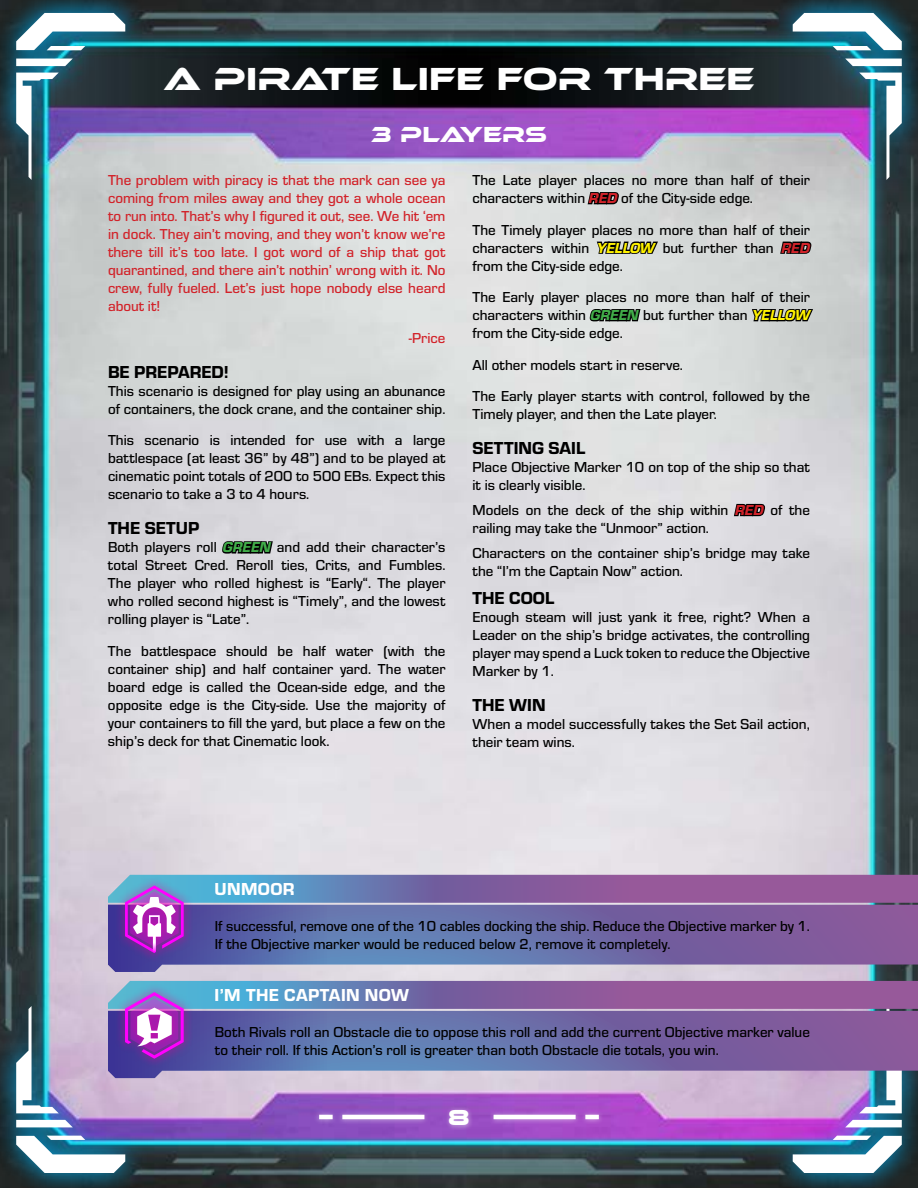
<style>
.page{position:relative;width:918px;height:1188px;background:#fff}
.page>*{position:absolute;margin:0;border:0;box-sizing:border-box;transform-origin:0 0}
.t1{font:33px "Ethnocentric Rg";color:#fff}
.t2{font:22.5px "Ethnocentric Rg";color:#fff}
.t3{font:18px "Eurostile Hea";color:#000}
.t4{font:18px "Eurostile Hea";letter-spacing:.02em;color:#fff}
.t5{font:500 15px/18px "Eurostile";color:#000}
.t6{font:500 15px/18px "Eurostile";color:#d2232a;text-align:justify}
.s1{font-family:"Eurostile Hea Ita";font-weight:400}
</style>
<div class="page">
<img style="left:0;top:0;width:918px;height:1188px">
<svg style="left:0;top:0;width:150px;height:201px;background:#52636e"></svg>
<svg style="left:16px;top:13px;width:109px;height:167px"></svg>
<svg style="left:768px;top:0;width:150px;height:201px;background:#56616f"></svg>
<svg style="left:793px;top:13px;width:109px;height:167px"></svg>
<svg style="left:0;top:985px;width:150px;height:203px;background:#1f3a43"></svg>
<svg style="left:768px;top:1173px;width:150px;height:15px;background:#1b3841"></svg>
<img style="left:16px;top:981px;width:902px;height:192px">
<svg style="left:108px;top:953px;width:810px;height:19px;background:#9091bb"></svg>
<div style="left:115px;top:876px;width:78px;height:87px;background:#ec008c;opacity:.75"></div>
<svg style="left:108px;top:875px;width:810px;height:78px;background:#796dab"></svg>
<h1 class="t1" style="left:164px;top:58px;width:592px">A PIRATE LIFE FOR THREE</h1>
<h2 class="t2" style="left:371px;top:120px;width:177px">3 PLAYERS</h2>
<p class="t6" style="left:108px;top:170px;width:339px">The problem with piracy is that the mark can see ya coming from miles away and they got a whole ocean to run into. That’s why I figured it out, see. We hit ‘em in dock. They ain’t moving, and they won’t know we’re there till it’s too late. I got word of a ship that got quarantined, and there ain’t nothin’ wrong with it. No crew, fully fueled. Let’s just hope nobody else heard about it!</p>
<p class="t6" style="left:409px;top:328px;width:38px">-Price</p>
<p class="t3" style="left:108px;top:359px;width:123px">BE PREPARED!</p>
<p class="t5" style="left:108px;top:381px;width:339px">This scenario is designed for play using an abunance of containers, the dock crane, and the container ship.</p>
<p class="t5" style="left:108px;top:431px;width:339px;text-align:justify">This scenario is intended for use with a large battlespace (at least 36” by 48”) and to be played at cinematic point totals of 200 to 500 EBs. Expect this scenario to take a 3 to 4 hours.</p>
<p class="t3" style="left:108px;top:516px;width:93px">THE SETUP</p>
<p class="t5" style="left:108px;top:538px;width:339px;text-align:justify">Both players roll <span class="s1">GREEN</span> and add their character’s total Street Cred. Reroll ties, Crits, and Fumbles.<br>The player who rolled highest is “Early“. The player who rolled second highest is “Timely”, and the lowest rolling player is “Late”.</p>
<p class="t5" style="left:108px;top:641px;width:339px;text-align:justify">The battlespace should be half water (with the container ship) and half container yard. The water board edge is called the Ocean-side edge, and the opposite edge is the City-side. Use the majority of your containers to fill the yard, but place a few on the ship’s deck for that Cinematic look.</p>
<p class="t5" style="left:472px;top:170px;width:339px">The Late player places no more than half of their characters within <span class="s1">RED</span> of the City-side edge.</p>
<p class="t5" style="left:472px;top:220px;width:339px;text-align:justify">The Timely player places no more than half of their characters within <span class="s1">YELLOW</span> but further than <span class="s1">RED </span>from the City-side edge.</p>
<p class="t5" style="left:472px;top:287px;width:339px;text-align:justify">The Early player places no more than half of their characters within <span class="s1">GREEN</span> but further than <span class="s1">YELLOW </span>from the City-side edge.</p>
<p class="t5" style="left:472px;top:348px;width:339px;line-height:31.5px">All other models start in reserve.<br>The Early player starts with control, followed by the</p>
<p class="t5" style="left:472px;top:404px;width:246px">Timely player, and then the Late player.</p>
<p class="t3" style="left:472px;top:436px;width:114px">SETTING SAIL</p>
<p class="t5" style="left:472px;top:458px;width:339px">Place Objective Marker 10 on top of the ship so that it is clearly visible.</p>
<p class="t5" style="left:472px;top:500px;width:339px">Models on the deck of the ship within <span class="s1">RED</span> of the railing may take the “Unmoor” action.</p>
<p class="t5" style="left:473px;top:543px;width:339px">Characters on the container ship’s bridge may take the “I’m the Captain Now” action.</p>
<p class="t3" style="left:472px;top:586px;width:83px">THE COOL</p>
<p class="t5" style="left:472px;top:607px;width:339px;text-align:justify">Enough steam will just yank it free, right? When a Leader on the ship’s bridge activates, the controlling player may spend a Luck token to reduce the Objective Marker by 1.</p>
<p class="t3" style="left:472px;top:693px;width:75px">THE WIN</p>
<p class="t5" style="left:472px;top:715px;width:339px">When a model successfully takes the Set Sail action, their team wins.</p>
<p class="t4" style="left:215px;top:876px;width:82px">UNMOOR</p>
<p class="t5" style="left:215px;top:916px;width:597px">If successful, remove one of the 10 cables docking the ship. Reduce the Objective marker by 1.<br>If the Objective marker would be reduced below 2, remove it completely.</p>
<p class="t4" style="left:215px;top:982px;width:196px">I’M THE CAPTAIN NOW</p>
<p class="t5" style="left:215px;top:1022px;width:596px">Both Rivals roll an Obstacle die to oppose this roll and add the current Objective marker value to their roll. If this Action’s roll is greater than both Obstacle die totals, you win.</p>
<h2 class="t2" style="left:448px;top:1104px;width:23px">8</h2>
</div>
